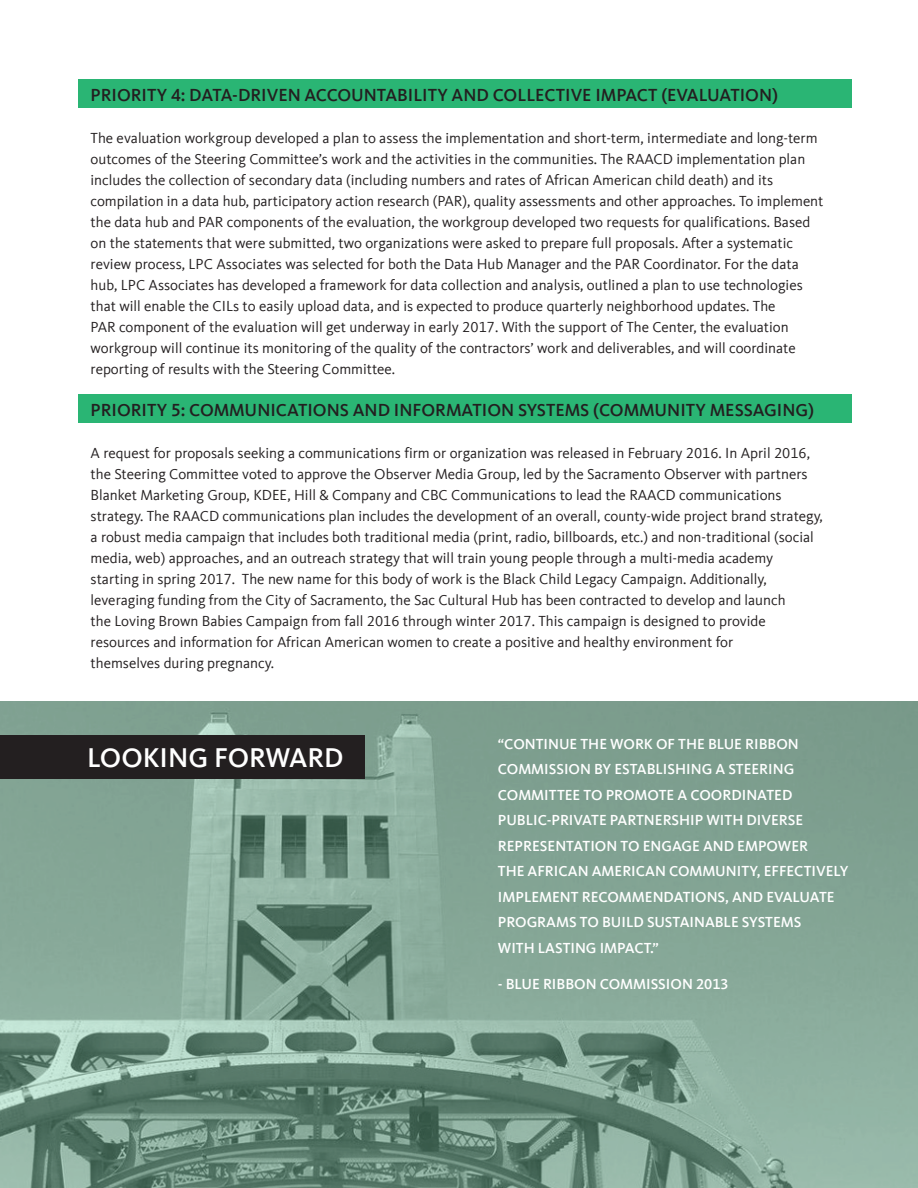
<style>
.page{position:relative;width:918px;height:1188px;background:#fff}
.page>*{position:absolute;margin:0;border:0;box-sizing:border-box;transform-origin:0 0}
.t1{font:500 27.9px "Kievit Offc";color:#fff}
.t2{font:500 18px "Kievit Offc";color:#231f20}
.t3{font:15px/21px "Kievit Offc";color:#231f20}
.t4{font:500 15px/25.5px "Kievit Offc";color:#fff}
</style>
<div class="page">
<div style="left:78px;top:79px;width:774px;height:29px;background:#2ab574"></div>
<div style="left:78px;top:394px;width:774px;height:29px;background:#2ab574"></div>
<svg style="left:0;top:701px;width:918px;height:487px;background:#7e9f8f"></svg>
<div style="left:0;top:736px;width:365px;height:43px;background:#231f20"></div>
<p class="t2" style="left:91px;top:85px;width:689px">PRIORITY 4: DATA-DRIVEN ACCOUNTABILITY AND COLLECTIVE IMPACT (EVALUATION)</p>
<p class="t3" style="left:91px;top:128px;width:734px">The evaluation workgroup developed a plan to assess the implementation and short-term, intermediate and long-term outcomes of the Steering Committee’s work and the activities in the communities. The RAACD implementation plan includes the collection of secondary data (including numbers and rates of African American child death) and its compilation in a data hub, participatory action research (PAR), quality assessments and other approaches. To implement the data hub and PAR components of the evaluation, the workgroup developed two requests for qualifications. Based on the statements that were submitted, two organizations were asked to prepare full proposals. After a systematic review process, LPC Associates was selected for both the Data Hub Manager and the PAR Coordinator. For the data hub, LPC Associates has developed a framework for data collection and analysis, outlined a plan to use technologies that will enable the CILs to easily upload data, and is expected to produce quarterly neighborhood updates. The<br>PAR component of the evaluation will get underway in early 2017. With the support of The Center, the evaluation workgroup will continue its monitoring of the quality of the contractors’ work and deliverables, and will coordinate reporting of results with the Steering Committee.</p>
<p class="t2" style="left:91px;top:400px;width:725px">PRIORITY 5: COMMUNICATIONS AND INFORMATION SYSTEMS (COMMUNITY MESSAGING)</p>
<p class="t3" style="left:91px;top:443px;width:734px">A request for proposals seeking a communications firm or organization was released in February 2016. In April 2016, the Steering Committee voted to approve the Observer Media Group, led by the Sacramento Observer with partners Blanket Marketing Group, KDEE, Hill &amp; Company and CBC Communications to lead the RAACD communications strategy. The RAACD communications plan includes the development of an overall, county-wide project brand strategy, a robust media campaign that includes both traditional media (print, radio, billboards, etc.) and non-traditional (social media, web) approaches, and an outreach strategy that will train young people through a multi-media academy starting in spring 2017. The new name for this body of work is the Black Child Legacy Campaign. Additionally, leveraging funding from the City of Sacramento, the Sac Cultural Hub has been contracted to develop and launch<br>the Loving Brown Babies Campaign from fall 2016 through winter 2017. This campaign is designed to provide resources and information for African American women to create a positive and healthy environment for<br>themselves during pregnancy.</p>
<h1 class="t1" style="left:87px;top:741px;width:258px">LOOKING FORWARD</h1>
<p class="t4" style="left:498px;top:731px;width:352px">“CONTINUE THE WORK OF THE BLUE RIBBON COMMISSION BY ESTABLISHING A STEERING COMMITTEE TO PROMOTE A COORDINATED PUBLIC-PRIVATE PARTNERSHIP WITH DIVERSE REPRESENTATION TO ENGAGE AND EMPOWER<br>THE AFRICAN AMERICAN COMMUNITY, EFFECTIVELY IMPLEMENT RECOMMENDATIONS, AND EVALUATE PROGRAMS TO BUILD SUSTAINABLE SYSTEMS<br>WITH LASTING IMPACT.”</p>
<p class="t4" style="left:498px;top:971px;width:232px">- BLUE RIBBON COMMISSION 2013</p>
</div>
